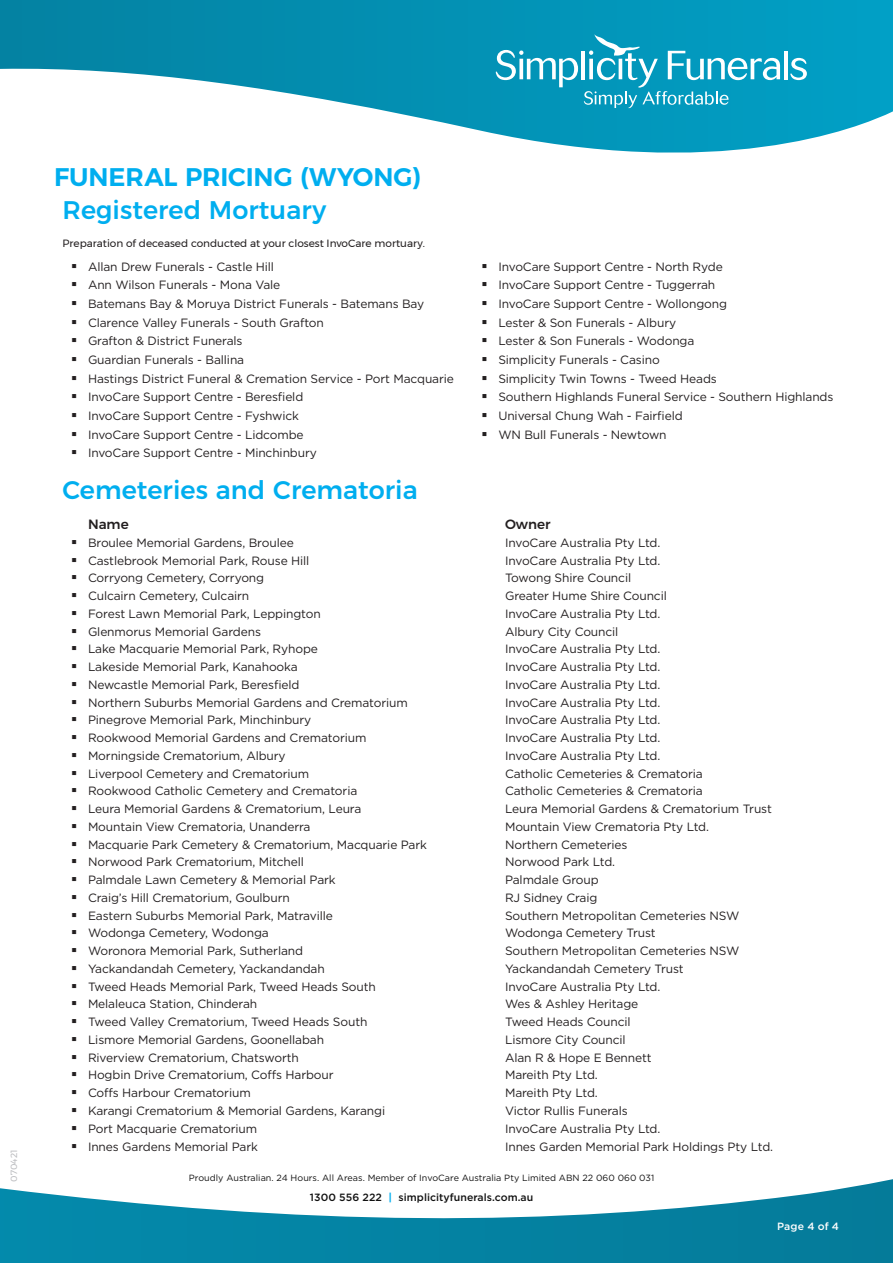
<style>
.page{position:relative;width:893px;height:1263px;background:#fff}
.page>*{position:absolute;margin:0;border:0;box-sizing:border-box;transform-origin:0 0}
.Reverse_Headings{font:500 25.5px "Montserrat";letter-spacing:.005em;color:#00aeef}
._1800_NUMB{font:600 25.5px "Montserrat";color:#00aeef}
.t1{font:500 13.5px "Montserrat";color:#231f20}
.t2{font:12px "Gotham";letter-spacing:-.01em;color:#231f20}
.t3{font:10.5px "Montserrat";color:#231f20}
.t4{font:500 10.5px "Gotham";letter-spacing:.005em;color:#111}
.URL_SIMP{font:500 10.5px "Gotham";letter-spacing:.02em;color:#fff}
.t5{font:9px "Gotham";letter-spacing:.005em;color:#111}
.t6{font:9px "Montserrat";color:#bcbdc0}
.s1{font-weight:700;color:#00aeef}
</style>
<div class="page">
<svg style="left:0;top:0;width:893px;height:153px"></svg>
<svg style="left:496px;top:50px;width:82px;height:37px"></svg>
<hr style="left:581px;top:51px;width:4px;height:28px;background:#fff">
<hr style="left:784px;top:51px;width:4px;height:28px;background:#fff">
<svg style="left:790px;top:58px;width:17px;height:22px"></svg>
<svg style="left:584px;top:34px;width:196px;height:74px;background:#2ca9c8"></svg>
<svg style="left:0;top:1179px;width:893px;height:84px"></svg>
<p class="t6" style="left:7px;top:1181px;width:33px;rotate:-90deg">070421</p>
<p class="_1800_NUMB" style="left:54px;top:156px;width:368px">FUNERAL PRICING (WYONG)</p>
<p class="Reverse_Headings" style="left:63px;top:189px;width:265px">Registered Mortuary</p>
<p class="t3" style="left:63px;top:236px;width:364px">Preparation of deceased conducted at your closest InvoCare mortuary.</p>
<p class="t2" style="left:71px;top:259px;width:205px">▪ Allan Drew Funerals - Castle Hill</p>
<p class="t2" style="left:71px;top:277px;width:211px">▪ Ann Wilson Funerals - Mona Vale</p>
<p class="t2" style="left:71px;top:296px;width:355px">▪ Batemans Bay &amp; Moruya District Funerals - Batemans Bay</p>
<p class="t2" style="left:71px;top:315px;width:254px">▪ Clarence Valley Funerals - South Grafton</p>
<p class="t2" style="left:71px;top:333px;width:173px">▪ Grafton &amp; District Funerals</p>
<p class="t2" style="left:71px;top:352px;width:175px">▪ Guardian Funerals - Ballina</p>
<p class="t2" style="left:71px;top:371px;width:384px">▪ Hastings District Funeral &amp; Cremation Service - Port Macquarie</p>
<p class="t2" style="left:71px;top:389px;width:234px">▪ InvoCare Support Centre - Beresfield</p>
<p class="t2" style="left:71px;top:408px;width:230px">▪ InvoCare Support Centre - Fyshwick</p>
<p class="t2" style="left:71px;top:427px;width:234px">▪ InvoCare Support Centre - Lidcombe</p>
<p class="t2" style="left:71px;top:445px;width:247px">▪ InvoCare Support Centre - Minchinbury</p>
<p class="t2" style="left:481px;top:259px;width:243px">▪ InvoCare Support Centre - North Ryde</p>
<p class="t2" style="left:481px;top:277px;width:235px">▪ InvoCare Support Centre - Tuggerrah</p>
<p class="t2" style="left:481px;top:296px;width:247px">▪ InvoCare Support Centre - Wollongong</p>
<p class="t2" style="left:481px;top:315px;width:196px">▪ Lester &amp; Son Funerals - Albury</p>
<p class="t2" style="left:481px;top:333px;width:215px">▪ Lester &amp; Son Funerals - Wodonga</p>
<p class="t2" style="left:481px;top:352px;width:180px">▪ Simplicity Funerals - Casino</p>
<p class="t2" style="left:481px;top:371px;width:237px">▪ Simplicity Twin Towns - Tweed Heads</p>
<p class="t2" style="left:481px;top:389px;width:354px">▪ Southern Highlands Funeral Service - Southern Highlands</p>
<p class="t2" style="left:481px;top:408px;width:203px">▪ Universal Chung Wah - Fairfield</p>
<p class="t2" style="left:481px;top:427px;width:187px">▪ WN Bull Funerals - Newtown</p>
<p class="Reverse_Headings" style="left:63px;top:469px;width:357px">Cemeteries and Crematoria</p>
<p class="t1" style="left:88px;top:513px;width:42px">Name</p>
<p class="t1" style="left:505px;top:513px;width:47px">Owner</p>
<p class="t2" style="left:71px;top:535px;width:224px">▪ Broulee Memorial Gardens, Broulee</p>
<p class="t2" style="left:505px;top:535px;width:157px">InvoCare Australia Pty Ltd.</p>
<p class="t2" style="left:71px;top:553px;width:240px">▪ Castlebrook Memorial Park, Rouse Hill</p>
<p class="t2" style="left:505px;top:553px;width:157px">InvoCare Australia Pty Ltd.</p>
<p class="t2" style="left:71px;top:570px;width:195px">▪ Corryong Cemetery, Corryong</p>
<p class="t2" style="left:505px;top:570px;width:128px">Towong Shire Council</p>
<p class="t2" style="left:71px;top:588px;width:180px">▪ Culcairn Cemetery, Culcairn</p>
<p class="t2" style="left:505px;top:588px;width:163px">Greater Hume Shire Council</p>
<p class="t2" style="left:71px;top:606px;width:251px">▪ Forest Lawn Memorial Park, Leppington</p>
<p class="t2" style="left:505px;top:606px;width:157px">InvoCare Australia Pty Ltd.</p>
<p class="t2" style="left:71px;top:624px;width:191px">▪ Glenmorus Memorial Gardens</p>
<p class="t2" style="left:505px;top:624px;width:115px">Albury City Council</p>
<p class="t2" style="left:71px;top:641px;width:248px">▪ Lake Macquarie Memorial Park, Ryhope</p>
<p class="t2" style="left:505px;top:641px;width:157px">InvoCare Australia Pty Ltd.</p>
<p class="t2" style="left:71px;top:659px;width:228px">▪ Lakeside Memorial Park, Kanahooka</p>
<p class="t2" style="left:505px;top:659px;width:157px">InvoCare Australia Pty Ltd.</p>
<p class="t2" style="left:71px;top:677px;width:230px">▪ Newcastle Memorial Park, Beresfield</p>
<p class="t2" style="left:505px;top:677px;width:157px">InvoCare Australia Pty Ltd.</p>
<p class="t2" style="left:71px;top:695px;width:338px">▪ Northern Suburbs Memorial Gardens and Crematorium</p>
<p class="t2" style="left:505px;top:695px;width:157px">InvoCare Australia Pty Ltd.</p>
<p class="t2" style="left:71px;top:712px;width:242px">▪ Pinegrove Memorial Park, Minchinbury</p>
<p class="t2" style="left:505px;top:712px;width:157px">InvoCare Australia Pty Ltd.</p>
<p class="t2" style="left:71px;top:730px;width:297px">▪ Rookwood Memorial Gardens and Crematorium</p>
<p class="t2" style="left:505px;top:730px;width:157px">InvoCare Australia Pty Ltd.</p>
<p class="t2" style="left:71px;top:748px;width:216px">▪ Morningside Crematorium, Albury</p>
<p class="t2" style="left:505px;top:748px;width:157px">InvoCare Australia Pty Ltd.</p>
<p class="t2" style="left:71px;top:766px;width:240px">▪ Liverpool Cemetery and Crematorium</p>
<p class="t2" style="left:505px;top:766px;width:199px">Catholic Cemeteries &amp; Crematoria</p>
<p class="t2" style="left:71px;top:783px;width:288px">▪ Rookwood Catholic Cemetery and Crematoria</p>
<p class="t2" style="left:505px;top:783px;width:199px">Catholic Cemeteries &amp; Crematoria</p>
<p class="t2" style="left:71px;top:801px;width:292px">▪ Leura Memorial Gardens &amp; Crematorium, Leura</p>
<p class="t2" style="left:505px;top:801px;width:268px">Leura Memorial Gardens &amp; Crematorium Trust</p>
<p class="t2" style="left:71px;top:819px;width:241px">▪ Mountain View Crematoria, Unanderra</p>
<p class="t2" style="left:505px;top:819px;width:206px">Mountain View Crematoria Pty Ltd.</p>
<p class="t2" style="left:71px;top:837px;width:357px">▪ Macquarie Park Cemetery &amp; Crematorium, Macquarie Park</p>
<p class="t2" style="left:505px;top:837px;width:124px">Northern Cemeteries</p>
<p class="t2" style="left:71px;top:854px;width:234px">▪ Norwood Park Crematorium, Mitchell</p>
<p class="t2" style="left:505px;top:854px;width:112px">Norwood Park Ltd.</p>
<p class="t2" style="left:71px;top:872px;width:266px">▪ Palmdale Lawn Cemetery &amp; Memorial Park</p>
<p class="t2" style="left:505px;top:872px;width:95px">Palmdale Group</p>
<p class="t2" style="left:71px;top:890px;width:220px">▪ Craig’s Hill Crematorium, Goulburn</p>
<p class="t2" style="left:505px;top:890px;width:94px">RJ Sidney Craig</p>
<p class="t2" style="left:71px;top:908px;width:264px">▪ Eastern Suburbs Memorial Park, Matraville</p>
<p class="t2" style="left:505px;top:908px;width:236px">Southern Metropolitan Cemeteries NSW</p>
<p class="t2" style="left:71px;top:925px;width:199px">▪ Wodonga Cemetery, Wodonga</p>
<p class="t2" style="left:505px;top:925px;width:152px">Wodonga Cemetery Trust</p>
<p class="t2" style="left:71px;top:943px;width:234px">▪ Woronora Memorial Park, Sutherland</p>
<p class="t2" style="left:505px;top:943px;width:236px">Southern Metropolitan Cemeteries NSW</p>
<p class="t2" style="left:71px;top:961px;width:255px">▪ Yackandandah Cemetery, Yackandandah</p>
<p class="t2" style="left:505px;top:961px;width:180px">Yackandandah Cemetery Trust</p>
<p class="t2" style="left:71px;top:979px;width:306px">▪ Tweed Heads Memorial Park, Tweed Heads South</p>
<p class="t2" style="left:505px;top:979px;width:157px">InvoCare Australia Pty Ltd.</p>
<p class="t2" style="left:71px;top:996px;width:188px">▪ Melaleuca Station, Chinderah</p>
<p class="t2" style="left:505px;top:996px;width:135px">Wes &amp; Ashley Heritage</p>
<p class="t2" style="left:71px;top:1014px;width:298px">▪ Tweed Valley Crematorium, Tweed Heads South</p>
<p class="t2" style="left:505px;top:1014px;width:127px">Tweed Heads Council</p>
<p class="t2" style="left:71px;top:1032px;width:255px">▪ Lismore Memorial Gardens, Goonellabah</p>
<p class="t2" style="left:505px;top:1032px;width:122px">Lismore City Council</p>
<p class="t2" style="left:71px;top:1050px;width:229px">▪ Riverview Crematorium, Chatsworth</p>
<p class="t2" style="left:505px;top:1050px;width:148px">Alan R &amp; Hope E Bennett</p>
<p class="t2" style="left:71px;top:1067px;width:264px">▪ Hogbin Drive Crematorium, Coffs Harbour</p>
<p class="t2" style="left:505px;top:1067px;width:94px">Mareith Pty Ltd.</p>
<p class="t2" style="left:71px;top:1085px;width:181px">▪ Coffs Harbour Crematorium</p>
<p class="t2" style="left:505px;top:1085px;width:94px">Mareith Pty Ltd.</p>
<p class="t2" style="left:71px;top:1103px;width:316px">▪ Karangi Crematorium &amp; Memorial Gardens, Karangi</p>
<p class="t2" style="left:505px;top:1103px;width:124px">Victor Rullis Funerals</p>
<p class="t2" style="left:71px;top:1121px;width:188px">▪ Port Macquarie Crematorium</p>
<p class="t2" style="left:505px;top:1121px;width:157px">InvoCare Australia Pty Ltd.</p>
<p class="t2" style="left:71px;top:1138px;width:188px">▪ Innes Gardens Memorial Park</p>
<p class="t2" style="left:505px;top:1138px;width:270px">Innes Garden Memorial Park Holdings Pty Ltd.</p>
<p class="t5" style="left:189px;top:1172px;width:467px">Proudly Australian. 24 Hours. All Areas. Member of InvoCare Australia Pty Limited ABN 22 060 060 031</p>
<p class="t4" style="left:310px;top:1190px;width:225px">1300 556 222 <span class="s1">|</span> simplicityfunerals.com.au</p>
<p class="URL_SIMP" style="left:777px;top:1219px;width:63px">Page 4 of 4</p>
</div>
